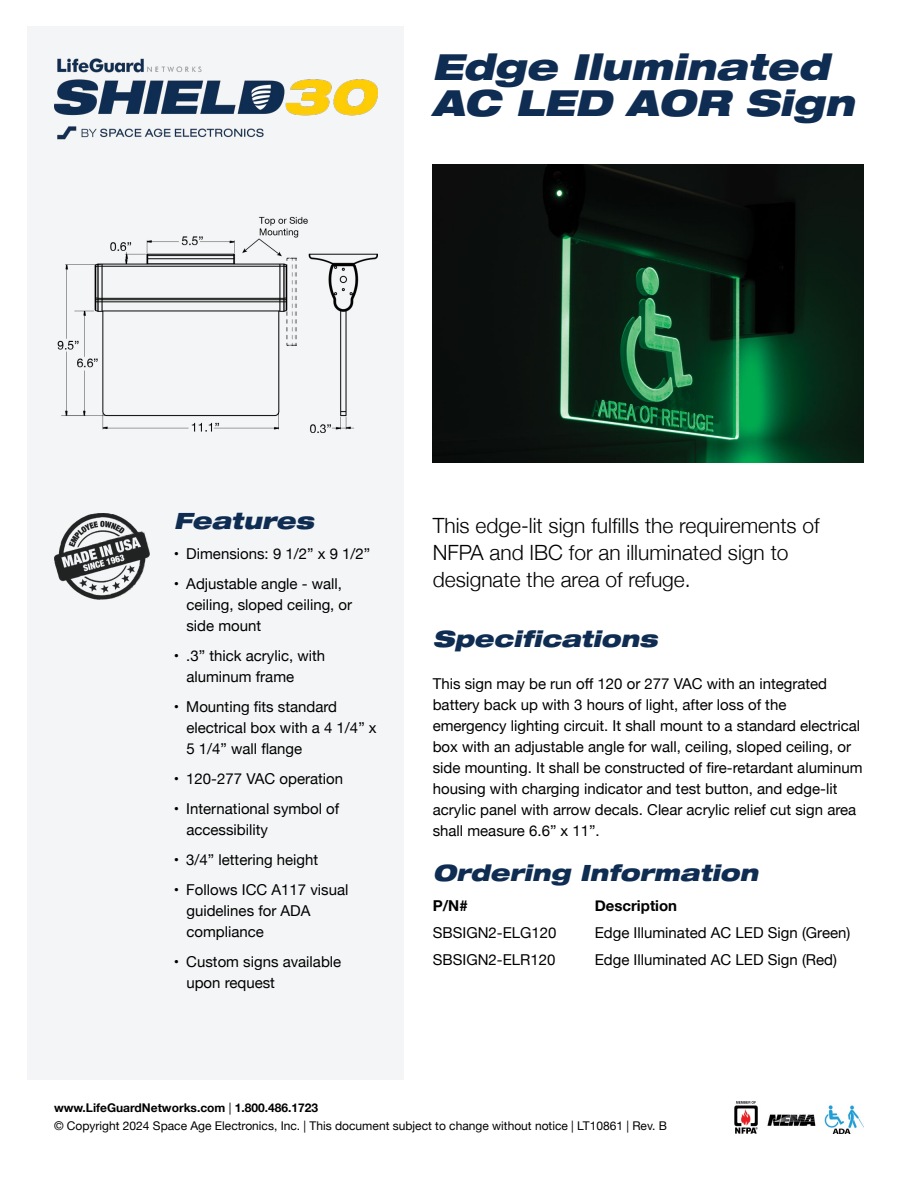
<style>
.page{position:relative;width:918px;height:1188px;background:#fff}
.page>*{position:absolute;margin:0;border:0;box-sizing:border-box;transform-origin:0 0}
.t1{font:italic 900 expanded 36px/36px "Helvetica Neue LT Std";color:#0f2d52}
.t2{font:italic 900 expanded 22.5px "Helvetica Neue LT Std";color:#0f2d52}
.t3{font:300 21px/27px "Helvetica Neue";color:#000}
.t4{font:15px/21px "Helvetica Neue";color:#000}
.t5{font:700 15px "Helvetica Neue";color:#000}
.t6{font:12px/18px "Helvetica Neue";color:#000}
.s1{font-weight:700}
</style>
<div class="page">
<div style="left:28px;top:26px;width:376px;height:1053px;background:#f3f5f6"></div>
<img style="left:54px;top:513px;width:96px;height:86px">
<img style="left:734px;top:1101px;width:130px;height:33px">
<img style="left:432px;top:164px;width:432px;height:299px">
<img style="left:57px;top:216px;width:321px;height:217px">
<img style="left:54px;top:58px;width:324px;height:82px">
<h1 class="t1" style="left:432px;top:48px;width:424px">Edge Iluminated<br>AC LED AOR Sign</h1>
<h2 class="t2" style="left:174px;top:506px;width:141px">Features</h2>
<p class="t4" style="left:174px;top:544px;width:198px">• Dimensions: 9 1/2” x 9 1/2”</p>
<p class="t4" style="left:186px;top:574px;width:167px;text-indent:-13px">• Adjustable angle - wall, ceiling, sloped ceiling, or side mount</p>
<p class="t4" style="left:186px;top:646px;width:140px;text-indent:-13px">• .3” thick acrylic, with aluminum frame</p>
<p class="t4" style="left:186px;top:697px;width:192px;text-indent:-13px">• Mounting fits standard electrical box with a 4 1/4” x<br>5 1/4” wall flange</p>
<p class="t4" style="left:174px;top:769px;width:171px">• 120-277 VAC operation</p>
<p class="t4" style="left:186px;top:799px;width:154px;text-indent:-13px">• International symbol of accessibility</p>
<p class="t4" style="left:174px;top:850px;width:146px">• 3/4” lettering height</p>
<p class="t4" style="left:186px;top:880px;width:164px;text-indent:-13px">• Follows ICC A117 visual guidelines for ADA compliance</p>
<p class="t4" style="left:186px;top:952px;width:156px;text-indent:-13px">• Custom signs available upon request</p>
<h3 class="t3" style="left:433px;top:511px;width:388px">This edge-lit sign fulfills the requirements of<br>NFPA and IBC for an illuminated sign to designate the area of refuge.</h3>
<h2 class="t2" style="left:433px;top:625px;width:226px">Specifications</h2>
<p class="t4" style="left:433px;top:674px;width:431px">This sign may be run off 120 or 277 VAC with an integrated battery back up with 3 hours of light, after loss of the emergency lighting circuit. It shall mount to a standard electrical box with an adjustable angle for wall, ceiling, sloped ceiling, or side mounting. It shall be constructed of fire-retardant aluminum housing with charging indicator and test button, and edge-lit acrylic panel with arrow decals. Clear acrylic relief cut sign area shall measure 6.6” x 11”.</p>
<h2 class="t2" style="left:433px;top:859px;width:327px">Ordering Information</h2>
<p class="t5" style="left:433px;top:894px;width:37px">P/N#</p>
<p class="t5" style="left:595px;top:894px;width:84px">Description</p>
<p class="t4" style="left:433px;top:923px;width:125px">SBSIGN2-ELG120</p>
<p class="t4" style="left:595px;top:923px;width:257px">Edge Illuminated AC LED Sign (Green)</p>
<p class="t4" style="left:433px;top:950px;width:124px">SBSIGN2-ELR120</p>
<p class="t4" style="left:595px;top:950px;width:244px">Edge Illuminated AC LED Sign (Red)</p>
<p class="t6" style="left:54px;top:1100px;width:615px"><span class="s1">www.LifeGuardNetworks.com</span> | <span class="s1">1.800.486.1723<br></span>© Copyright 2024 Space Age Electronics, Inc. | This document subject to change without notice | LT10861 | Rev. B</p>
</div>
